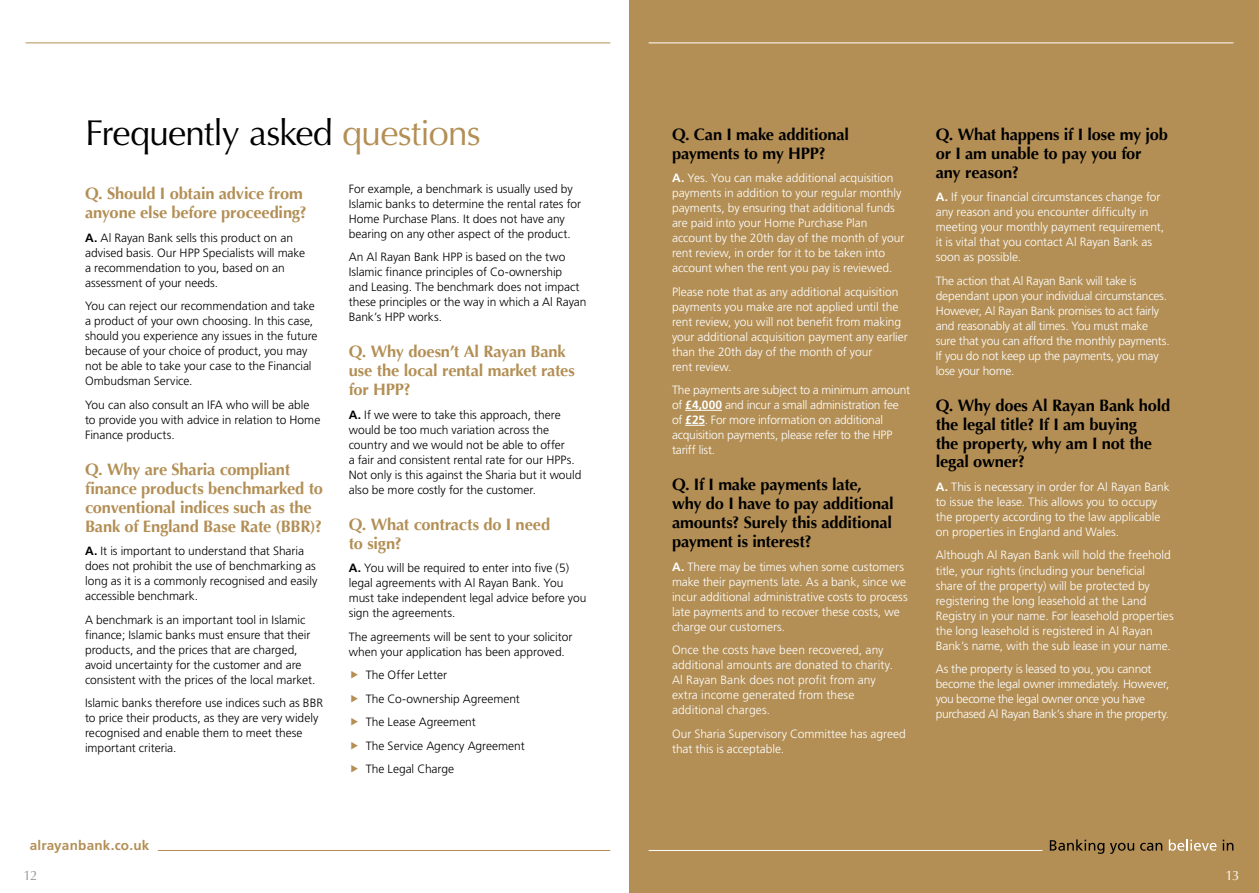
<style>
.page{position:relative;width:1259px;height:893px;background:#fff}
.page>*{position:absolute;margin:0;border:0;box-sizing:border-box;transform-origin:0 0}
.t1{font:36px "Optima";letter-spacing:-.025em;color:#000}
.t2{font:700 16.5px/18.9px "Optima";letter-spacing:-.01em;color:#000}
.t3{font:700 16.5px/18.9px "Optima";letter-spacing:-.01em;color:#b38f55}
.t4{font:700 13.5px "Frutiger";letter-spacing:.015em;color:#b38f55}
.t5{font:13.5px "Optima";color:#939598}
.t6{font:13.5px "Optima";color:#fff}
.t7{font:300 12px/15px "Frutiger";letter-spacing:-.005em;color:#fff}
.t8{font:300 12px/15px "Frutiger";letter-spacing:-.005em;color:#000}
.s1{color:#b38f55}
.s2{font-weight:700}
</style>
<div class="page">
<div style="left:629px;top:0;width:630px;height:893px;background:#b38f55"></div>
<svg style="left:1049px;top:839px;width:55px;height:15px"></svg>
<svg style="left:1110px;top:843px;width:24px;height:11px"></svg>
<svg style="left:1140px;top:843px;width:22px;height:8px"></svg>
<svg style="left:1168px;top:839px;width:48px;height:12px"></svg>
<svg style="left:1222px;top:840px;width:11px;height:10px"></svg>
<hr style="left:648px;top:850px;width:394px;height:1px;background:#fff">
<hr style="left:648px;top:43px;width:585px;height:1px;background:#fff">
<hr style="left:26px;top:43px;width:584px;height:1px;background:#b38f55">
<hr style="left:158px;top:850px;width:452px;height:1px;background:#b38f55">
<hr style="left:685px;top:410px;width:37px;height:1px;background:#fff">
<svg style="left:685px;top:425px;width:20px;height:1px"></svg>
<h1 class="t1" style="left:85px;top:112px;width:397px">Frequently asked <span class="s1">questions</span></h1>
<p class="t8" style="left:349px;top:181px;width:234px">For example, a benchmark is usually used by Islamic banks to determine the rental rates for Home Purchase Plans. It does not have any bearing on any other aspect of the product.</p>
<p class="t8" style="left:349px;top:250px;width:239px">An Al Rayan Bank HPP is based on the two Islamic finance principles of Co-ownership<br>and Leasing. The benchmark does not impact these principles or the way in which a Al Rayan Bank’s HPP works.</p>
<h2 class="t3" style="left:349px;top:343px;width:227px">Q. Why doesn’t Al Rayan Bank use the local rental market rates for HPP?</h2>
<p class="t8" style="left:349px;top:407px;width:234px"><span class="s2">A.</span> If we were to take this approach, there would be too much variation across the country and we would not be able to offer<br>a fair and consistent rental rate for our HPPs.<br>Not only is this against the Sharia but it would also be more costly for the customer.</p>
<h2 class="t3" style="left:349px;top:515px;width:203px">Q. What contracts do I need to sign?</h2>
<p class="t8" style="left:349px;top:561px;width:239px"><span class="s2">A.</span> You will be required to enter into five (5) legal agreements with Al Rayan Bank. You must take independent legal advice before you sign the agreements.</p>
<p class="t8" style="left:349px;top:629px;width:225px">The agreements will be sent to your solicitor when your application has been approved.</p>
<p class="t8" style="left:366px;top:664px;width:160px;line-height:23.5px">The Offer Letter<br>The Co-ownership Agreement<br>The Lease Agreement<br>The Service Agency Agreement<br>The Legal Charge</p>
<h2 class="t3" style="left:85px;top:184px;width:223px">Q. Should I obtain advice from anyone else before proceeding?</h2>
<p class="t8" style="left:85px;top:230px;width:222px"><span class="s2">A.</span> Al Rayan Bank sells this product on an advised basis. Our HPP Specialists will make a recommendation to you, based on an assessment of your needs.</p>
<p class="t8" style="left:85px;top:299px;width:234px">You can reject our recommendation and take a product of your own choosing. In this case, should you experience any issues in the future because of your choice of product, you may not be able to take your case to the Financial Ombudsman Service.</p>
<p class="t8" style="left:85px;top:397px;width:237px">You can also consult an IFA who will be able to provide you with advice in relation to Home<br>Finance products.</p>
<h2 class="t3" style="left:85px;top:460px;width:239px">Q. Why are Sharia compliant finance products benchmarked to conventional indices such as the<br>Bank of England Base Rate (BBR)?</h2>
<p class="t8" style="left:85px;top:544px;width:234px"><span class="s2">A.</span> It is important to understand that Sharia does not prohibit the use of benchmarking as long as it is a commonly recognised and easily accessible benchmark.</p>
<p class="t8" style="left:85px;top:612px;width:232px">A benchmark is an important tool in Islamic finance; Islamic banks must ensure that their products, and the prices that are charged, avoid uncertainty for the customer and are consistent with the prices of the local market.</p>
<p class="t8" style="left:85px;top:696px;width:239px">Islamic banks therefore use indices such as BBR to price their products, as they are very widely recognised and enable them to meet these important criteria.</p>
<p class="t4" style="left:30px;top:838px;width:121px">alrayanbank.co.uk</p>
<h2 class="t2" style="left:672px;top:125px;width:178px">Q. Can I make additional payments to my HPP?</h2>
<p class="t7" style="left:672px;top:171px;width:234px"><span class="s2">A.</span> Yes. You can make additional acquisition payments in addition to your regular monthly payments, by ensuring that additional funds are paid into your Home Purchase Plan account by the 20th day of the month of your rent review, in order for it to be taken into account when the rent you pay is reviewed.</p>
<p class="t7" style="left:672px;top:284px;width:237px">Please note that as any additional acquisition payments you make are not applied until the rent review, you will not benefit from making your additional acquisition payment any earlier than the 20th day of the month of your<br>rent review.</p>
<p class="t7" style="left:672px;top:383px;width:240px">The payments are subject to a minimum amount of <span class="s2">£4,000</span> and incur a small administration fee of <span class="s2">£25</span>. For more information on additional acquisition payments, please refer to the HPP tariff list.</p>
<h2 class="t2" style="left:672px;top:475px;width:223px">Q. If I make payments late, why do I have to pay additional amounts? Surely this additional payment is interest?</h2>
<p class="t7" style="left:672px;top:559px;width:237px"><span class="s2">A.</span> There may be times when some customers make their payments late. As a bank, since we incur additional administrative costs to process late payments and to recover these costs, we charge our customers.</p>
<p class="t7" style="left:672px;top:643px;width:222px">Once the costs have been recovered, any additional amounts are donated to charity.<br>Al Rayan Bank does not profit from any extra income generated from these additional charges.</p>
<p class="t7" style="left:672px;top:726px;width:235px">Our Sharia Supervisory Committee has agreed that this is acceptable.</p>
<h2 class="t2" style="left:935px;top:125px;width:234px">Q. What happens if I lose my job or I am unable to pay you for any reason?</h2>
<p class="t7" style="left:935px;top:190px;width:230px"><span class="s2">A.</span> If your financial circumstances change for any reason and you encounter difficulty in meeting your monthly payment requirement, it is vital that you contact Al Rayan Bank as soon as possible.</p>
<p class="t7" style="left:935px;top:273px;width:235px">The action that Al Rayan Bank will take is dependant upon your individual circumstances.<br>However, Al Rayan Bank promises to act fairly and reasonably at all times. You must make sure that you can afford the monthly payments.<br>If you do not keep up the payments, you may lose your home.</p>
<h2 class="t2" style="left:935px;top:396px;width:236px">Q. Why does Al Rayan Bank hold the legal title? If I am buying<br>the property, why am I not the legal owner?</h2>
<p class="t7" style="left:935px;top:479px;width:235px"><span class="s2">A.</span> This is necessary in order for Al Rayan Bank to issue the lease. This allows you to occupy the property according to the law applicable on properties in England and Wales.</p>
<p class="t7" style="left:935px;top:548px;width:239px">Although Al Rayan Bank will hold the freehold title, your rights (including your beneficial share of the property) will be protected by registering the long leasehold at the Land Registry in your name. For leasehold properties the long leasehold is registered in Al Rayan Bank’s name, with the sub lease in your name.</p>
<p class="t7" style="left:935px;top:661px;width:235px">As the property is leased to you, you cannot become the legal owner immediately. However, you become the legal owner once you have purchased Al Rayan Bank’s share in the property.</p>
<p class="t5" style="left:24px;top:867px;width:16px">12</p>
<p class="t6" style="left:1225px;top:867px;width:15px">13</p>
</div>
